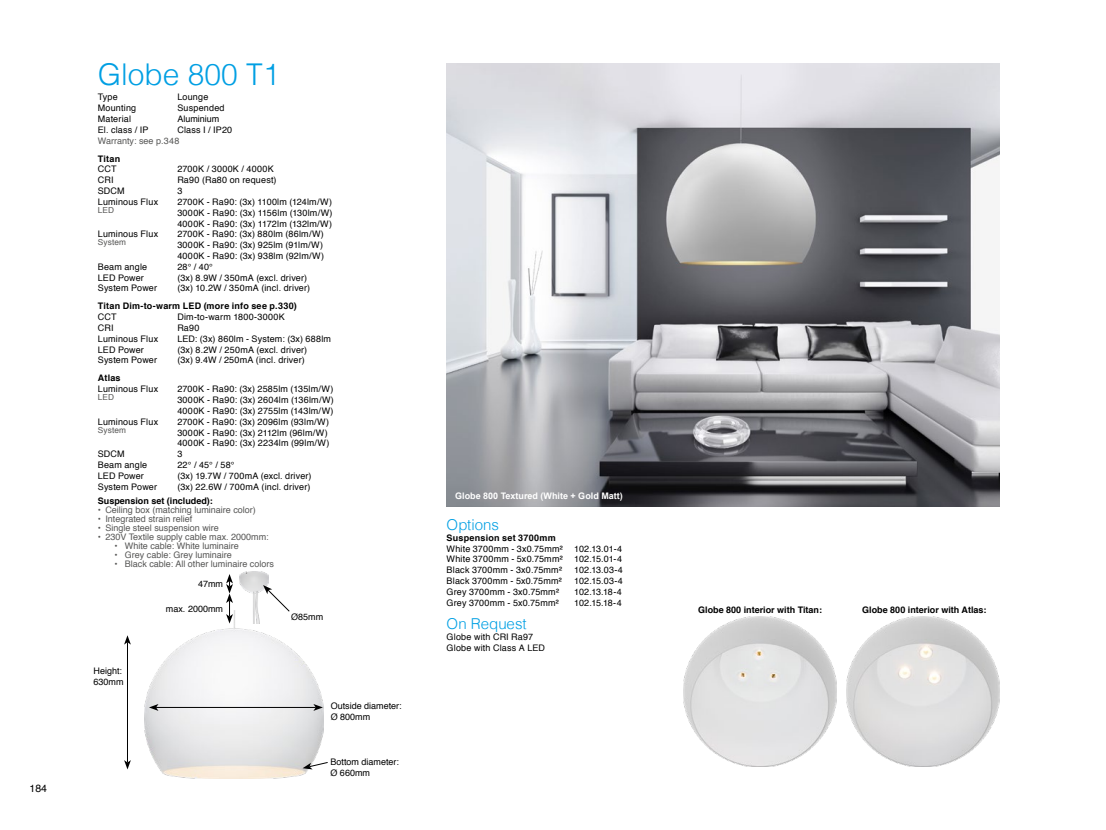
<style>
.page{position:relative;width:1106px;height:830px;background:#fff}
.page>*{position:absolute;margin:0;border:0;box-sizing:border-box;transform-origin:0 0}
.t1{font:300 30px "Helvetica";color:#009fe3}
.t2{font:300 15px "Helvetica";letter-spacing:-.005em;color:#009fe3}
.t3{font:10.5px "Helvetica";color:#000}
.t4{font:9px "Helvetica";letter-spacing:.02em;color:#000}
.t5{font:9px "Helvetica";color:#575756}
.t6{font:700 9px "Helvetica";color:#000}
.t7{font:700 9px "Helvetica";letter-spacing:.025em;color:#000}
.t8{font:9px "Helvetica";color:#000}
.downlights{font:700 9px "Arial";color:#fff}
.t9{font:8.25px "Helvetica";letter-spacing:.015em;color:#575756}
</style>
<div class="page">
<img style="left:144px;top:610px;width:179px;height:168px">
<hr style="left:127px;top:642px;width:1px;height:120px;background:#000">
<svg style="left:124px;top:760px;width:7px;height:9px"></svg>
<svg style="left:124px;top:635px;width:7px;height:9px"></svg>
<img style="left:446px;top:64px;width:553px;height:442px">
<img style="left:846px;top:616px;width:153px;height:149px">
<img style="left:683px;top:616px;width:153px;height:149px">
<svg style="left:302px;top:761px;width:26px;height:8px"></svg>
<hr style="left:156px;top:706px;width:160px;height:1px;background:#000">
<svg style="left:149px;top:703px;width:9px;height:7px"></svg>
<svg style="left:313px;top:703px;width:10px;height:7px"></svg>
<img style="left:239px;top:571px;width:29px;height:52px">
<svg style="left:263px;top:584px;width:27px;height:28px"></svg>
<svg style="left:226px;top:574px;width:7px;height:49px"></svg>
<p class="t3" style="left:30px;top:779px;width:19px">184</p>
<p class="t1" style="left:98px;top:49px;width:183px">Globe 800 T1</p>
<p class="t4" style="left:98px;top:90px;width:21px">Type</p>
<p class="t4" style="left:177px;top:90px;width:32px">Lounge</p>
<p class="t4" style="left:98px;top:101px;width:40px">Mounting</p>
<p class="t4" style="left:177px;top:101px;width:49px">Suspended</p>
<p class="t4" style="left:98px;top:112px;width:35px">Material</p>
<p class="t8" style="left:177px;top:112px;width:44px">Aluminium</p>
<p class="t4" style="left:98px;top:123px;width:52px">El. class / IP</p>
<p class="t4" style="left:177px;top:123px;width:56px">Class I / IP20</p>
<p class="t5" style="left:98px;top:133px;width:83px">Warranty: see p.348</p>
<p class="t6" style="left:98px;top:151px;width:24px">Titan</p>
<p class="t4" style="left:98px;top:162px;width:20px">CCT</p>
<p class="t4" style="left:177px;top:162px;width:98px">2700K / 3000K / 4000K</p>
<p class="t4" style="left:98px;top:173px;width:17px">CRI</p>
<p class="t4" style="left:177px;top:173px;width:101px">Ra90 (Ra80 on request)</p>
<p class="t4" style="left:98px;top:184px;width:28px">SDCM</p>
<p class="t4" style="left:177px;top:184px;width:7px">3</p>
<p class="t4" style="left:98px;top:195px;width:62px">Luminous Flux</p>
<p class="t4" style="left:177px;top:195px;width:156px">2700K - Ra90: (3x) 1100lm (124lm/W)</p>
<p class="t9" style="left:98px;top:203px;width:18px">LED</p>
<p class="t4" style="left:177px;top:205px;width:157px">3000K - Ra90: (3x) 1156lm (130lm/W)</p>
<p class="t4" style="left:177px;top:216px;width:156px">4000K - Ra90: (3x) 1172lm (132lm/W)</p>
<p class="t4" style="left:98px;top:227px;width:62px">Luminous Flux</p>
<p class="t4" style="left:177px;top:227px;width:148px">2700K - Ra90: (3x) 880lm (86lm/W)</p>
<p class="t9" style="left:98px;top:236px;width:30px">System</p>
<p class="t4" style="left:177px;top:238px;width:147px">3000K - Ra90: (3x) 925lm (91lm/W)</p>
<p class="t4" style="left:177px;top:249px;width:148px">4000K - Ra90: (3x) 938lm (92lm/W)</p>
<p class="t4" style="left:98px;top:259px;width:51px">Beam angle</p>
<p class="t4" style="left:177px;top:259px;width:37px">28° / 40°</p>
<p class="t4" style="left:98px;top:270px;width:48px">LED Power</p>
<p class="t4" style="left:177px;top:270px;width:131px">(3x) 8.9W / 350mA (excl. driver)</p>
<p class="t4" style="left:98px;top:281px;width:61px">System Power</p>
<p class="t4" style="left:177px;top:281px;width:134px">(3x) 10.2W / 350mA (incl. driver)</p>
<p class="t7" style="left:98px;top:299px;width:200px">Titan Dim-to-warm LED (more info see p.330)</p>
<p class="t4" style="left:98px;top:310px;width:20px">CCT</p>
<p class="t4" style="left:177px;top:310px;width:109px">Dim-to-warm 1800-3000K</p>
<p class="t4" style="left:98px;top:321px;width:17px">CRI</p>
<p class="t4" style="left:177px;top:321px;width:24px">Ra90</p>
<p class="t4" style="left:98px;top:331px;width:62px">Luminous Flux</p>
<p class="t4" style="left:177px;top:331px;width:155px">LED: (3x) 860lm - System: (3x) 688lm</p>
<p class="t4" style="left:98px;top:342px;width:48px">LED Power</p>
<p class="t4" style="left:177px;top:342px;width:131px">(3x) 8.2W / 250mA (excl. driver)</p>
<p class="t4" style="left:98px;top:353px;width:61px">System Power</p>
<p class="t4" style="left:177px;top:353px;width:129px">(3x) 9.4W / 250mA (incl. driver)</p>
<p class="t6" style="left:98px;top:371px;width:24px">Atlas</p>
<p class="t4" style="left:98px;top:382px;width:62px">Luminous Flux</p>
<p class="t4" style="left:177px;top:382px;width:158px">2700K - Ra90: (3x) 2585lm (135lm/W)</p>
<p class="t9" style="left:98px;top:390px;width:18px">LED</p>
<p class="t4" style="left:177px;top:393px;width:158px">3000K - Ra90: (3x) 2604lm (136lm/W)</p>
<p class="t4" style="left:177px;top:403px;width:158px">4000K - Ra90: (3x) 2755lm (143lm/W)</p>
<p class="t4" style="left:98px;top:414px;width:62px">Luminous Flux</p>
<p class="t4" style="left:177px;top:414px;width:153px">2700K - Ra90: (3x) 2096lm (93lm/W)</p>
<p class="t9" style="left:98px;top:423px;width:30px">System</p>
<p class="t4" style="left:177px;top:425px;width:152px">3000K - Ra90: (3x) 2112lm (96lm/W)</p>
<p class="t4" style="left:177px;top:436px;width:153px">4000K - Ra90: (3x) 2234lm (99lm/W)</p>
<p class="t4" style="left:98px;top:447px;width:28px">SDCM</p>
<p class="t4" style="left:177px;top:447px;width:7px">3</p>
<p class="t4" style="left:98px;top:457px;width:51px">Beam angle</p>
<p class="t4" style="left:177px;top:457px;width:59px">22° / 45° / 58°</p>
<p class="t4" style="left:98px;top:468px;width:48px">LED Power</p>
<p class="t4" style="left:177px;top:468px;width:136px">(3x) 19.7W / 700mA (excl. driver)</p>
<p class="t4" style="left:98px;top:479px;width:61px">System Power</p>
<p class="t4" style="left:177px;top:479px;width:134px">(3x) 22.6W / 700mA (incl. driver)</p>
<p class="t6" style="left:98px;top:493px;width:117px">Suspension set (included):</p>
<p class="t5" style="left:98px;top:502px;width:160px">• Ceiling box (matching luminaire color)</p>
<p class="t5" style="left:98px;top:511px;width:96px">• Integrated strain relief</p>
<p class="t5" style="left:98px;top:520px;width:123px">• Single steel suspension wire</p>
<p class="t5" style="left:98px;top:529px;width:172px">• 230V Textile supply cable max. 2000mm:</p>
<p class="t5" style="left:114px;top:538px;width:126px">• White cable: White luminaire</p>
<p class="t5" style="left:114px;top:547px;width:119px">• Grey cable: Grey luminaire</p>
<p class="t5" style="left:114px;top:556px;width:161px">• Black cable: All other luminaire colors</p>
<p class="t4" style="left:198px;top:577px;width:27px">47mm</p>
<p class="t8" style="left:166px;top:601px;width:59px">max. 2000mm</p>
<p class="t4" style="left:291px;top:610px;width:34px">Ø85mm</p>
<p class="t4" style="left:94px;top:663px;width:30px">Height:</p>
<p class="t4" style="left:94px;top:674px;width:32px">630mm</p>
<p class="t8" style="left:331px;top:698px;width:73px">Outside diameter:</p>
<p class="t4" style="left:331px;top:709px;width:41px">Ø 800mm</p>
<p class="t8" style="left:330px;top:754px;width:70px">Bottom diameter:</p>
<p class="t4" style="left:330px;top:765px;width:41px">Ø 660mm</p>
<p class="downlights" style="left:455px;top:489px;width:169px">Globe 800 Textured (White + Gold Matt)</p>
<p class="t2" style="left:446px;top:511px;width:54px">Options</p>
<p class="t7" style="left:446px;top:530px;width:111px">Suspension set 3700mm</p>
<p class="t4" style="left:446px;top:541px;width:118px">White 3700mm - 3x0.75mm²</p>
<p class="t4" style="left:574px;top:541px;width:49px">102.13.01-4</p>
<p class="t4" style="left:446px;top:552px;width:118px">White 3700mm - 5x0.75mm²</p>
<p class="t4" style="left:574px;top:552px;width:49px">102.15.01-4</p>
<p class="t4" style="left:446px;top:563px;width:117px">Black 3700mm - 3x0.75mm²</p>
<p class="t4" style="left:574px;top:563px;width:50px">102.13.03-4</p>
<p class="t4" style="left:446px;top:573px;width:117px">Black 3700mm - 5x0.75mm²</p>
<p class="t4" style="left:574px;top:573px;width:50px">102.15.03-4</p>
<p class="t4" style="left:446px;top:584px;width:114px">Grey 3700mm - 3x0.75mm²</p>
<p class="t4" style="left:574px;top:584px;width:49px">102.13.18-4</p>
<p class="t4" style="left:446px;top:595px;width:114px">Grey 3700mm - 5x0.75mm²</p>
<p class="t4" style="left:574px;top:595px;width:49px">102.15.18-4</p>
<p class="t2" style="left:446px;top:611px;width:81px">On Request</p>
<p class="t4" style="left:446px;top:629px;width:88px">Globe with CRI Ra97</p>
<p class="t4" style="left:446px;top:640px;width:100px">Globe with Class A LED</p>
<p class="t6" style="left:698px;top:602px;width:125px">Globe 800 interior with Titan:</p>
<p class="t6" style="left:862px;top:602px;width:126px">Globe 800 interior with Atlas:</p>
</div>
